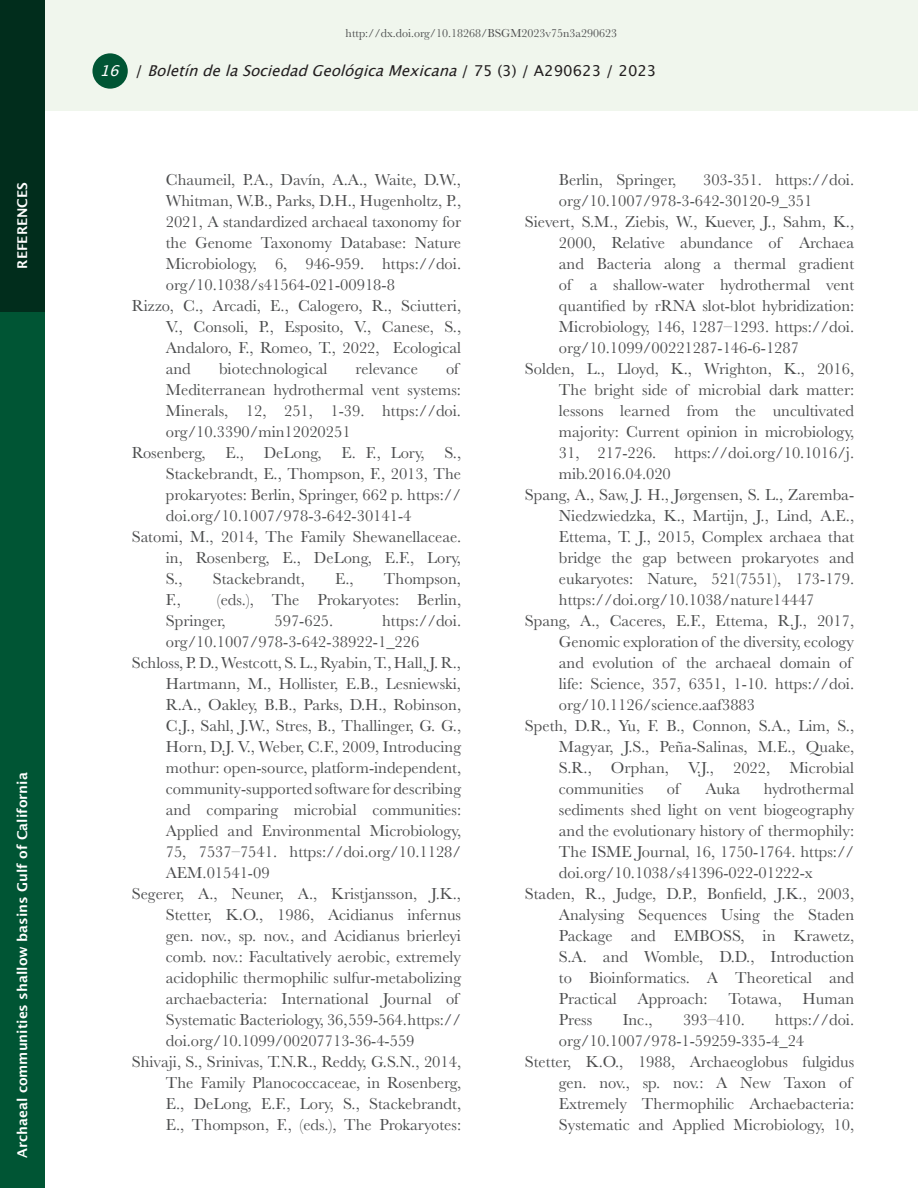
<style>
.page{position:relative;width:918px;height:1188px;background:#fff}
.page>*{position:absolute;margin:0;border:0;box-sizing:border-box;transform-origin:0 0}
.References{font:16.5px/21px "Baskerville";color:#4b4c4d;text-align:justify}
.t1{font:italic 15px "Lucida Grande";color:#231f20}
.t2{font:italic 15px "Lucida Grande";color:#fff}
.Section{font:600 13.5px "Lucida Sans";color:#fff}
.t3{font:12px "Baskerville";color:#4b4c4d}
.s1{font-style:normal}
</style>
<div class="page">
<div style="left:0;top:311px;width:44px;height:877px;background:#005534"></div>
<div style="left:45px;top:0;width:873px;height:111px;background:#f0f6ed"></div>
<div style="left:92px;top:53px;width:36px;height:36px;background:#005534;border-radius:50%"></div>
<div style="left:0;top:0;width:44px;height:311px;background:#012d1c"></div>
<p class="Section" style="left:15px;top:269px;width:88px;rotate:-90deg">REFERENCES</p>
<p class="Section" style="left:15px;top:1158px;width:387px;rotate:-90deg">Archaeal communities shallow basins Gulf of California</p>
<p class="t2" style="left:100px;top:62px;width:28px">16</p>
<p class="t3" style="left:346px;top:26px;width:273px">http://dx.doi.org/10.18268/BSGM2023v75n3a290623</p>
<p class="t1" style="left:135px;top:62px;width:523px"><span class="s1">/</span> BoletíndelaSociedadGeológicaMexicana<span class="s1">/ 7 5 ( 3 ) / A 2 9 0 6 2 3 / 2 0 2 3</span></p>
<p class="References" style="left:166px;top:169px;width:297px">Chaumeil, P.A., Davín, A.A., Waite, D.W., Whitman, W.B., Parks, D.H., Hugenholtz, P., 2021, A standardized archaeal taxonomy for the Genome Taxonomy Database: Nature Microbiology, 6, 946-959. https://doi. org/10.1038/s41564-021-00918-8</p>
<p class="References" style="left:166px;top:295px;width:297px;text-indent:-34px">Rizzo, C., Arcadi, E., Calogero, R., Sciutteri, V., Consoli, P., Esposito, V., Canese, S., Andaloro, F., Romeo, T., 2022, Ecological and</p>
<p class="References" style="left:166px;top:358px;width:297px;text-align:left;text-indent:280px">of<br>Mediterranean hydrothermal vent systems:<br>Minerals, 12, 251, 1-39. https://doi. org/10.3390/min12020251</p>
<p class="References" style="left:166px;top:442px;width:297px;text-indent:-34px">Rosenberg, E., DeLong, E. F., Lory, S., Stackebrandt, E., Thompson, F., 2013, The prokaryotes: Berlin, Springer, 662 p. https:// doi.org/10.1007/978-3-642-30141-4</p>
<p class="References" style="left:166px;top:526px;width:297px;text-indent:-34px">Satomi, M., 2014, The Family Shewanellaceae. in, Rosenberg, E., DeLong, E.F., Lory, S.,</p>
<p class="References" style="left:219px;top:358px;width:110px">biotechnological</p>
<p class="References" style="left:356px;top:358px;width:64px">relevance</p>
<p class="References" style="left:213px;top:568px;width:93px">Stackebrandt,</p>
<p class="References" style="left:335px;top:568px;width:20px">E.,</p>
<p class="References" style="left:384px;top:568px;width:79px">Thompson,</p>
<p class="References" style="left:166px;top:589px;width:297px;text-indent:51px">(eds.), The Prokaryotes: Berlin,<br>Springer,</p>
<p class="References" style="left:166px;top:589px;width:17px">F.,</p>
<p class="References" style="left:166px;top:610px;width:297px;text-indent:216px">https://doi. org/10.1007/978-3-642-38922-1_226</p>
<p class="References" style="left:166px;top:652px;width:297px;text-indent:-34px">Schloss, P. D., Westcott, S. L., Ryabin, T., Hall, J. R., Hartmann, M., Hollister, E.B., Lesniewski, R.A., Oakley, B.B., Parks, D.H., Robinson, C.J., Sahl, J.W., Stres, B., Thallinger, G. G., Horn, D.J. V., Weber, C.F., 2009, Introducing mothur: open-source, platform-independent, community-supported software for describing and comparing microbial communities:<br>Applied and Environmental Microbiology, 75, 7537–7541. https://doi.org/10.1128/ AEM.01541-09</p>
<p class="References" style="left:166px;top:883px;width:297px;text-align:left;text-indent:-34px">Segerer, A., Neuner, A., Kristjansson, J.K., Stetter, K.O., 1986, Acidianus infernus gen. nov., sp. nov., and Acidianus brierleyi comb. nov.: Facultatively aerobic, extremely acidophilic thermophilic sulfur-metabolizing archaebacteria: International Journal of Systematic Bacteriology, 36, 559-564. https:// doi.org/10.1099/00207713-36-4-559</p>
<p class="References" style="left:166px;top:1051px;width:297px;text-indent:-34px">Shivaji, S., Srinivas, T.N.R., Reddy, G.S.N., 2014, The Family Planococcaceae, in Rosenberg, E., DeLong, E.F., Lory, S., Stackebrandt, E., Thompson, F., (eds.), The Prokaryotes:</p>
<p class="References" style="left:275px;top:610px;width:60px">597-625.</p>
<p class="References" style="left:559px;top:169px;width:119px">Berlin, Springer,</p>
<p class="References" style="left:559px;top:169px;width:297px;text-indent:144px">303-351. https://doi. org/10.1007/978-3-642-30120-9_351</p>
<p class="References" style="left:559px;top:211px;width:297px;text-indent:-34px">Sievert, S.M., Ziebis, W., Kuever, J., Sahm, K., 2000, Relative abundance of Archaea and Bacteria along a thermal gradient of a shallow-water hydrothermal vent quantified by rRNA slot-blot hybridization:<br>Microbiology, 146, 1287–1293. https://doi. org/10.1099/00221287-146-6-1287</p>
<p class="References" style="left:559px;top:358px;width:297px;text-indent:-34px">Solden, L., Lloyd, K., Wrighton, K., 2016, The bright side of microbial dark matter: lessons learned from the uncultivated majority: Current opinion in microbiology, 31, 217-226. https://doi.org/10.1016/j. mib.2016.04.020</p>
<p class="References" style="left:559px;top:484px;width:297px;text-indent:-34px">Spang, A., Saw, J. H., Jørgensen, S. L., Zaremba-Niedzwiedzka, K., Martijn, J., Lind, A.E., Ettema, T. J., 2015, Complex archaea that bridge the gap between prokaryotes and eukaryotes: Nature, 521(7551), 173-179. https://doi.org/10.1038/nature14447</p>
<p class="References" style="left:559px;top:610px;width:297px;text-align:left;text-indent:-34px">Spang, A., Caceres, E.F., Ettema, R.J., 2017, Genomic exploration of the diversity, ecology and evolution of the archaeal domain of life: Science, 357, 6351, 1-10. https://doi. org/10.1126/science.aaf3883</p>
<p class="References" style="left:559px;top:715px;width:297px;text-indent:-34px">Speth, D.R., Yu, F. B., Connon, S.A., Lim, S., Magyar, J.S., Peña-Salinas, M.E., Quake, S.R., Orphan, V.J., 2022, Microbial communities</p>
<p class="References" style="left:667px;top:778px;width:14px">of</p>
<p class="References" style="left:706px;top:778px;width:36px">Auka</p>
<p class="References" style="left:559px;top:778px;width:297px;text-indent:205px">hydrothermal sediments shed light on vent biogeography and the evolutionary history of thermophily:<br>The ISME Journal, 16, 1750-1764. https:// doi.org/10.1038/s41396-022-01222-x</p>
<p class="References" style="left:559px;top:883px;width:297px;text-indent:-34px">Staden, R., Judge, D.P., Bonfield, J.K., 2003, Analysing Sequences Using the Staden Package and EMBOSS, in Krawetz, S.A. and Womble, D.D., Introduction to Bioinformatics. A Theoretical and Practical</p>
<p class="References" style="left:637px;top:988px;width:72px">Approach:</p>
<p class="References" style="left:728px;top:988px;width:55px">Totawa,</p>
<p class="References" style="left:803px;top:988px;width:53px">Human</p>
<p class="References" style="left:559px;top:1009px;width:297px;text-indent:216px">https://doi. org/10.1007/978-1-59259-335-4_24</p>
<p class="References" style="left:559px;top:1051px;width:297px;text-align:left;text-indent:-34px">Stetter, K.O., 1988, Archaeoglobus fulgidus gen. nov., sp. nov.: A New Taxon of Extremely Thermophilic Archaebacteria:<br>Systematic and Applied Microbiology, 10,</p>
<p class="References" style="left:559px;top:1009px;width:35px">Press</p>
<p class="References" style="left:623px;top:1009px;width:31px">Inc.,</p>
<p class="References" style="left:683px;top:1009px;width:63px">393–410.</p>
</div>
